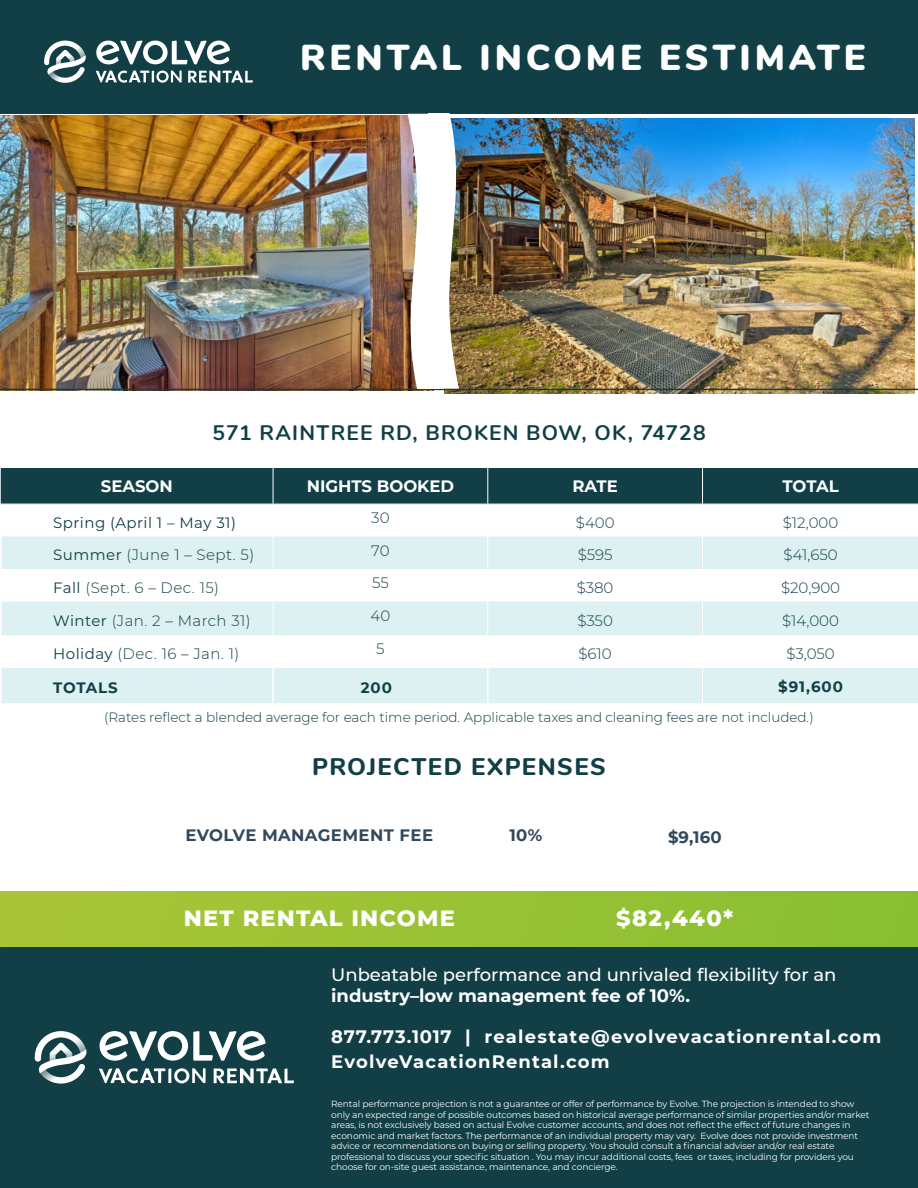
<style>
.page{position:relative;width:918px;height:1188px;background:#fff}
.page>*{position:absolute;margin:0;border:0;box-sizing:border-box;transform-origin:0 0}
.t1{font:900 36px "Nunito";letter-spacing:.11em;color:#fff}
.Projected_expenses{font:800 24px "Nunito";letter-spacing:.06em;color:#113f45}
.Subhead{font:800 22.5px "Montserrat";letter-spacing:.055em;color:#fff}
.Address{font:700 21px "Nunito";letter-spacing:.055em;color:#113f45}
.Back-CTA{font:500 18px/21.6px "Montserrat";color:#fff}
.Copy_Title{font:700 18px/25.5px "Montserrat";letter-spacing:.06em;color:#fff}
.Chart_Data{font:700 16.5px "Montserrat";letter-spacing:.025em;color:#32495c}
.t2{font:700 16.5px "Montserrat";color:#fff}
.Season{font:300 15px "Montserrat";letter-spacing:.03em;color:#113f45}
.Chart_Data-2{font:300 15px "Montserrat";color:#113f45}
.Season-2{font:15px "Montserrat";letter-spacing:.03em;color:#113f45}
.Chart_Data_Bold{font:700 15px "Montserrat";letter-spacing:.06em;color:#113f45}
.t3{font:300 13.5px "Montserrat";color:#113f45}
.t4{font:9px/10.5px "Montserrat";letter-spacing:-.01em;color:#fff}
.s1{font-weight:400}
.s2{font-weight:700}
</style>
<div class="page">
<div style="left:0;top:0;width:918px;height:114px;background:#113f45"></div>
<div style="left:0;top:946px;width:918px;height:242px;background:#113f45"></div>
<div style="left:0;top:893px;width:918px;height:72px;background:#0a4045"></div>
<div style="left:0;top:891px;width:918px;height:55px;background:linear-gradient(to right,#abc638,#88bf31)"></div>
<img style="left:0;top:115px;width:408px;height:274px">
<div style="left:1px;top:468px;width:917px;height:36px;background:#113f45"></div>
<div style="left:2px;top:537px;width:915px;height:32px;background:#ddf0f2"></div>
<svg style="left:2px;top:602px;width:915px;height:101px;fill:#ddf0f2"></svg>
<hr style="left:0;top:504px;width:273px;height:1px;background:#dcdddf">
<hr style="left:273px;top:504px;width:215px;height:1px;background:#dcdddf">
<hr style="left:488px;top:504px;width:215px;height:1px;background:#dcdddf">
<hr style="left:703px;top:504px;width:215px;height:1px;background:#dcdddf">
<hr style="left:273px;top:468px;width:1px;height:36px;background:#fff">
<hr style="left:487px;top:468px;width:1px;height:36px;background:#fff">
<hr style="left:702px;top:468px;width:1px;height:36px;background:#fff">
<hr style="left:273px;top:504px;width:1px;height:33px;background:#fff">
<hr style="left:487px;top:504px;width:1px;height:33px;background:#fff">
<hr style="left:702px;top:504px;width:1px;height:33px;background:#fff">
<hr style="left:273px;top:602px;width:1px;height:33px;background:#fff">
<hr style="left:487px;top:602px;width:1px;height:33px;background:#fff">
<hr style="left:702px;top:602px;width:1px;height:33px;background:#fff">
<hr style="left:273px;top:635px;width:1px;height:33px;background:#fff">
<hr style="left:487px;top:635px;width:1px;height:33px;background:#fff">
<hr style="left:702px;top:635px;width:1px;height:33px;background:#fff">
<hr style="left:702px;top:668px;width:1px;height:35px;background:#fff">
<hr style="left:273px;top:537px;width:1px;height:32px;background:#fff">
<hr style="left:487px;top:537px;width:1px;height:32px;background:#fff">
<hr style="left:702px;top:537px;width:1px;height:32px;background:#fff">
<hr style="left:272px;top:668px;width:2px;height:35px;background:#fff">
<hr style="left:487px;top:668px;width:2px;height:35px;background:#fff">
<hr style="left:0;top:504px;width:2px;height:33px;background:#fff">
<hr style="left:917px;top:504px;width:1px;height:33px;background:#fff">
<svg style="left:44px;top:41px;width:42px;height:42px"></svg>
<svg style="left:96px;top:40px;width:134px;height:24px"></svg>
<svg style="left:96px;top:71px;width:86px;height:12px"></svg>
<svg style="left:188px;top:71px;width:65px;height:12px"></svg>
<svg style="left:35px;top:1031px;width:52px;height:53px"></svg>
<svg style="left:100px;top:1031px;width:166px;height:30px"></svg>
<svg style="left:99px;top:1068px;width:67px;height:15px"></svg>
<hr style="left:168px;top:1068px;width:3px;height:15px;background:#fff">
<svg style="left:174px;top:1068px;width:32px;height:15px"></svg>
<svg style="left:214px;top:1068px;width:80px;height:15px"></svg>
<img style="left:445px;top:119px;width:469px;height:275px">
<hr style="left:0;top:389px;width:918px;height:1px;background:#113f45">
<img style="left:408px;top:116px;width:51px;height:273px">
<p class="t1" style="left:300px;top:31px;width:567px">RENTAL INCOME ESTIMATE</p>
<p class="Address" style="left:212px;top:417px;width:495px">571 RAINTREE RD, BROKEN BOW, OK, 74728</p>
<p class="t2" style="left:101px;top:474px;width:74px">SEASON</p>
<p class="t2" style="left:307px;top:474px;width:149px">NIGHTS BOOKED</p>
<p class="t2" style="left:572px;top:474px;width:47px">RATE</p>
<p class="t2" style="left:783px;top:474px;width:58px">TOTAL</p>
<p class="Season-2" style="left:53px;top:512px;width:184px">Spring (April 1 – May 31)</p>
<p class="Chart_Data-2" style="left:371px;top:508px;width:20px">30</p>
<p class="Chart_Data-2" style="left:576px;top:512px;width:40px">$400</p>
<p class="Chart_Data-2" style="left:783px;top:512px;width:57px">$12,000</p>
<p class="Season" style="left:53px;top:545px;width:202px"><span class="s1">Summer</span> (June 1 – Sept. 5)</p>
<p class="Chart_Data-2" style="left:371px;top:540px;width:20px">70</p>
<p class="Chart_Data-2" style="left:578px;top:545px;width:36px">$595</p>
<p class="Chart_Data-2" style="left:784px;top:545px;width:56px">$41,650</p>
<p class="Season" style="left:53px;top:577px;width:167px"><span class="s1">Fall</span> (Sept. 6 – Dec. 15)</p>
<p class="Chart_Data-2" style="left:372px;top:573px;width:18px">55</p>
<p class="Chart_Data-2" style="left:577px;top:577px;width:38px">$380</p>
<p class="Chart_Data-2" style="left:781px;top:577px;width:60px">$20,900</p>
<p class="Season" style="left:53px;top:610px;width:199px"><span class="s1">Winter</span> (Jan. 2 – March 31)</p>
<p class="Chart_Data-2" style="left:371px;top:606px;width:21px">40</p>
<p class="Chart_Data-2" style="left:577px;top:610px;width:37px">$350</p>
<p class="Chart_Data-2" style="left:782px;top:610px;width:58px">$14,000</p>
<p class="Season" style="left:53px;top:643px;width:188px"><span class="s1">Holiday</span> (Dec. 16 – Jan. 1)</p>
<p class="Chart_Data-2" style="left:376px;top:639px;width:10px">5</p>
<p class="Chart_Data-2" style="left:578px;top:643px;width:35px">$610</p>
<p class="Chart_Data-2" style="left:786px;top:643px;width:50px">$3,050</p>
<p class="Chart_Data_Bold" style="left:53px;top:677px;width:66px">TOTALS</p>
<p class="Chart_Data_Bold" style="left:361px;top:677px;width:33px">200</p>
<p class="Chart_Data_Bold" style="left:778px;top:676px;width:66px">$91,600</p>
<p class="t3" style="left:104px;top:708px;width:711px">(Rates reflect a blended average for each time period. Applicable taxes and cleaning fees are not included.)</p>
<p class="Projected_expenses" style="left:312px;top:749px;width:295px">PROJECTED EXPENSES</p>
<p class="Chart_Data" style="left:185px;top:824px;width:249px">EVOLVE MANAGEMENT FEE</p>
<p class="Chart_Data" style="left:509px;top:824px;width:34px">10%</p>
<p class="Chart_Data" style="left:668px;top:825px;width:55px">$9,160</p>
<p class="Subhead" style="left:184px;top:902px;width:273px">NET RENTAL INCOME</p>
<p class="Subhead" style="left:616px;top:902px;width:119px">$82,440*</p>
<p class="Back-CTA" style="left:331px;top:963px;width:507px">Unbeatable performance and unrivaled flexibility for an <span class="s2">industry–low management fee of 10%.</span></p>
<p class="Copy_Title" style="left:331px;top:1023px;width:552px">877.773.1017 | realestate@evolvevacationrental.com<br>EvolveVacationRental.com</p>
<p class="t4" style="left:331px;top:1099px;width:540px">Rental performance projection is not a guarantee or offer of performance by Evolve. The projection is intended to show only an expected range of possible outcomes based on historical average performance of similar properties and/or market areas, is not exclusively based on actual Evolve customer accounts, and does not reflect the effect of future changes in economic and market factors. The performance of an individual property may vary. Evolve does not provide investment advice or recommendations on buying or selling property. You should consult a financial adviser and/or real estate professional to discuss your specific situation . You may incur additional costs, fees or taxes, including for providers you choose for on-site guest assistance, maintenance, and concierge.</p>
</div>
